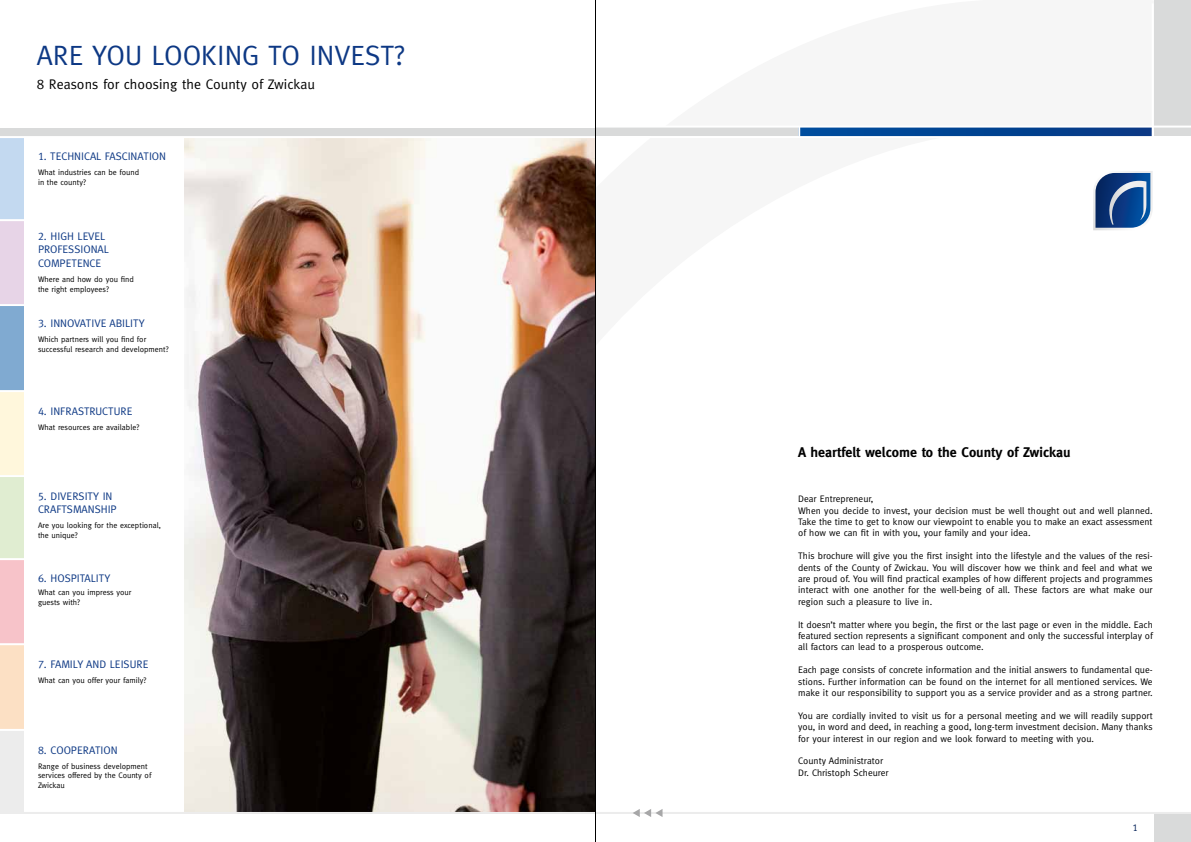
<style>
.page{position:relative;width:1191px;height:842px;background:#fff}
.page>*{position:absolute;margin:0;border:0;box-sizing:border-box;transform-origin:0 0}
.t1{font:28px "Meta";color:#0d3884}
.t2{font:700 14px "Meta";color:#000}
.t3{font:14px "Meta";color:#000}
.t4{font:11px/13.2px "Meta";color:#0d3884}
.t5{font:10px "Meta Caps";color:#042158}
.t6{font:9.5px/11.4px "Meta";color:#000;text-align:justify}
.t7{font:8px/9.6px "Meta";color:#000}
.s1{font-family:"Meta Caps"}
</style>
<div class="page">
<svg style="left:1093px;top:171px;width:59px;height:59px;background:#496ea1"></svg>
<div style="left:798px;top:128px;width:354px;height:9px;background:#004391"></div>
<div style="left:1154px;top:0;width:37px;height:128px;background:#d9dada"></div>
<div style="left:595px;top:128px;width:203px;height:8px;background:#d9dada"></div>
<div style="left:1154px;top:128px;width:37px;height:8px;background:#d9dada"></div>
<hr style="left:595px;top:136px;width:596px;height:2px;background:#fff">
<hr style="left:1151px;top:3px;width:2px;height:135px;background:#fff">
<hr style="left:595px;top:126px;width:596px;height:2px;background:#fff">
<div style="left:1154px;top:812px;width:37px;height:30px;background:#d9dada"></div>
<hr style="left:595px;top:812px;width:596px;height:2px;background:#ececec">
<svg style="left:798px;top:127px;width:2px;height:9px"></svg>
<svg style="left:633px;top:809px;width:29px;height:8px"></svg>
<img style="left:184px;top:138px;width:411px;height:674px">
<div style="left:0;top:128px;width:595px;height:8px;background:#d9dada"></div>
<div style="left:0;top:137px;width:24px;height:83px;background:#c3d9f0"></div>
<div style="left:0;top:220px;width:24px;height:85px;background:#e7d4e7"></div>
<div style="left:0;top:305px;width:24px;height:86px;background:#80aad1"></div>
<div style="left:0;top:391px;width:24px;height:85px;background:#fff7dc"></div>
<div style="left:0;top:476px;width:24px;height:83px;background:#e0edd1"></div>
<div style="left:0;top:559px;width:24px;height:84px;background:#f7c3c9"></div>
<hr style="left:0;top:219px;width:27px;height:2px;background:#fff">
<hr style="left:0;top:304px;width:27px;height:2px;background:#fff">
<hr style="left:0;top:390px;width:27px;height:2px;background:#fff">
<hr style="left:0;top:475px;width:27px;height:2px;background:#fff">
<hr style="left:0;top:558px;width:25px;height:2px;background:#fff">
<div style="left:0;top:644px;width:24px;height:85px;background:#fce0c4"></div>
<div style="left:0;top:729px;width:24px;height:85px;background:#ececec"></div>
<hr style="left:0;top:643px;width:27px;height:2px;background:#fff">
<hr style="left:0;top:729px;width:27px;height:2px;background:#fff">
<hr style="left:0;top:136px;width:595px;height:2px;background:#fff">
<hr style="left:0;top:812px;width:595px;height:2px;background:#ececec">
<hr style="left:595px;top:0;width:1px;height:842px;background:#000">
<h1 class="t1" style="left:37px;top:39px;width:369px">ARE YOU LOOKING TO INVEST?</h1>
<h2 class="t3" style="left:37px;top:76px;width:280px">8 Reasons for choosing the County of Zwickau</h2>
<p class="t4" style="left:38px;top:150px;width:130px"><span class="s1">1.</span> TECHNICAL FASCINATION</p>
<p class="t7" style="left:38px;top:168px;width:103px">What industries can be found in the county?</p>
<p class="t4" style="left:38px;top:230px;width:72px"><span class="s1">2.</span> HIGH LEVEL<br>PROFESSIONAL<br>COMPETENCE</p>
<p class="t7" style="left:38px;top:274px;width:97px">Where and how do you find the right employees?</p>
<p class="t4" style="left:38px;top:317px;width:108px"><span class="s1">3.</span> INNOVATIVE ABILITY</p>
<p class="t7" style="left:38px;top:335px;width:132px">Which partners will you find for successful research and development?</p>
<p class="t4" style="left:38px;top:404px;width:96px"><span class="s1">4.</span> INFRASTRUCTURE</p>
<p class="t7" style="left:38px;top:422px;width:103px">What resources are available?</p>
<p class="t4" style="left:38px;top:489px;width:80px"><span class="s1">5.</span> DIVERSITY IN<br>CRAFTSMANSHIP</p>
<p class="t7" style="left:38px;top:520px;width:124px">Are you looking for the exceptional, the unique?</p>
<p class="t4" style="left:38px;top:571px;width:74px"><span class="s1">6.</span> HOSPITALITY</p>
<p class="t7" style="left:38px;top:588px;width:95px">What can you impress your guests with?</p>
<p class="t4" style="left:38px;top:657px;width:112px"><span class="s1">7.</span> FAMILY AND LEISURE</p>
<p class="t7" style="left:38px;top:675px;width:110px">What can you offer your family?</p>
<p class="t4" style="left:38px;top:743px;width:81px"><span class="s1">8.</span> COOPERATION</p>
<p class="t7" style="left:38px;top:761px;width:115px">Range of business development services offered by the County of<br>Zwickau</p>
<h2 class="t2" style="left:798px;top:444px;width:274px">A heartfelt welcome to the County of Zwickau</h2>
<p class="t6" style="left:798px;top:493px;width:356px;text-align:left">Dear Entrepreneur,<br>When you decide to invest, your decision must be well thought out and well planned.<br>Take the time to get to know our viewpoint to enable you to make an exact assessment of how we can fit in with you, your family and your idea.</p>
<p class="t6" style="left:798px;top:550px;width:356px">This brochure will give you the first insight into the lifestyle and the values of the resi&shy;dents of the County of Zwickau. You will discover how we think and feel and what we are proud of. You will find practical examples of how different projects and programmes interact with one another for the well-being of all. These factors are what make our region such a pleasure to live in.</p>
<p class="t6" style="left:798px;top:618px;width:356px">It doesn’t matter where you begin, the first or the last page or even in the middle. Each featured section represents a significant component and only the successful interplay of all factors can lead to a prosperous outcome.</p>
<p class="t6" style="left:798px;top:664px;width:356px">Each page consists of concrete information and the initial answers to fundamental que&shy;stions. Further information can be found on the internet for all mentioned services. We make it our responsibility to support you as a service provider and as a strong partner.</p>
<p class="t6" style="left:798px;top:710px;width:356px">You are cordially invited to visit us for a personal meeting and we will readily support you, in word and deed, in reaching a good, long-term investment decision. Many thanks for your interest in our region and we look forward to meeting with you.</p>
<p class="t6" style="left:798px;top:755px;width:92px">County Administrator<br>Dr. Christoph Scheurer</p>
<p class="t5" style="left:1132px;top:822px;width:7px">1</p>
</div>
